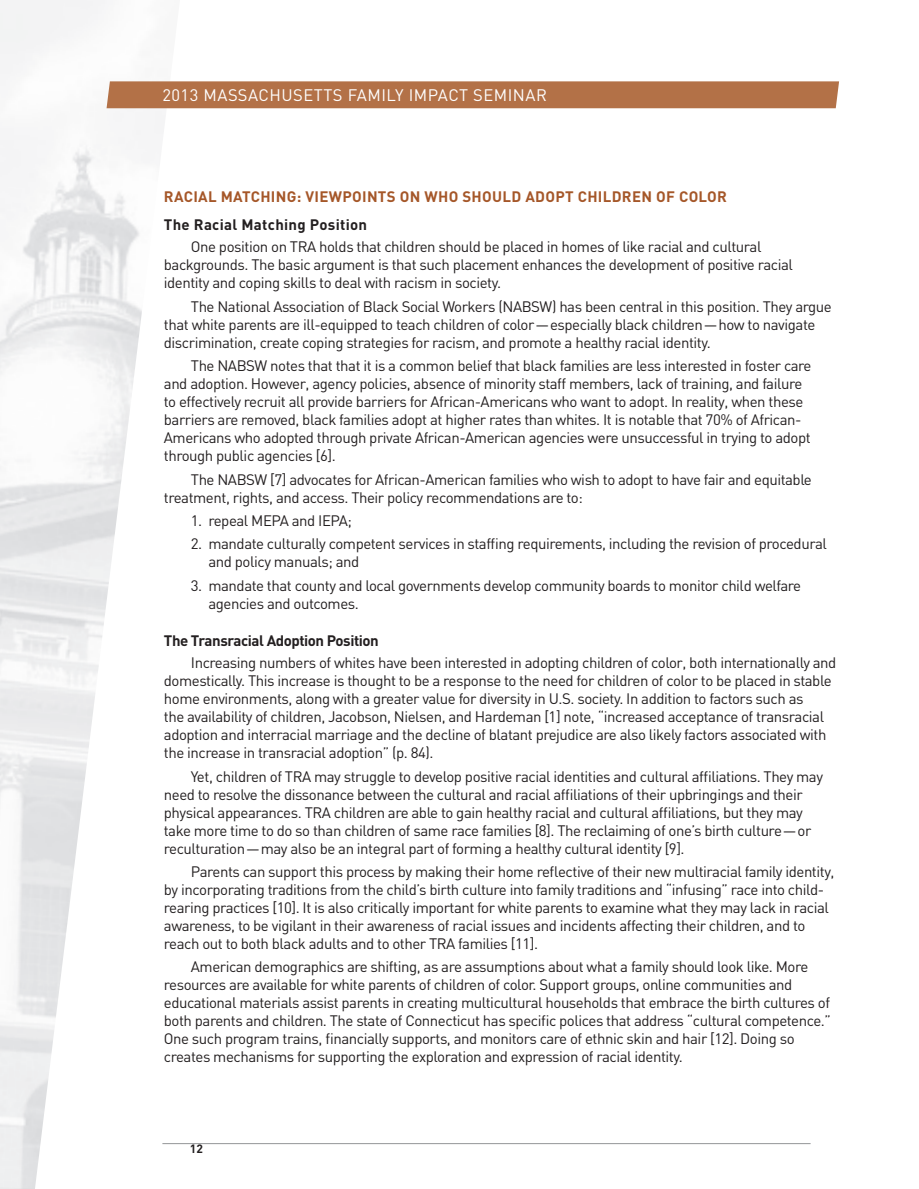
<style>
.page{position:relative;width:919px;height:1189px;background:#fff}
.page>*{position:absolute;margin:0;border:0;box-sizing:border-box;transform-origin:0 0}
.t1{font:16.5px "DIN";letter-spacing:.03em;color:#fff}
.t2{font:15px/18px "DIN";letter-spacing:-.03em;color:#231f20}
.t3{font:700 15px "DIN";letter-spacing:.02em;color:#a55729}
.t4{font:700 15px "DIN";letter-spacing:-.03em;color:#231f20}
.t5{font:700 15px "DIN";letter-spacing:.02em;color:#231f20}
.t6{font:700 12px "DIN";color:#231f20}
</style>
<div class="page">
<svg style="left:8px;top:0;width:228px;height:1189px"></svg>
<div style="left:107px;top:81px;width:732px;height:27px;background:#b37147"></div>
<hr style="left:162px;top:1143px;width:648px;height:1px;background:#939598">
<p class="t1" style="left:162px;top:85px;width:386px">2013 massachusetts family impact seminar</p>
<p class="t3" style="left:164px;top:187px;width:38px">RACIAL</p>
<p class="t3" style="left:221px;top:187px;width:104px">MATCHING : VIEWPOINTS</p>
<p class="t3" style="left:400px;top:187px;width:93px">ON WHO SHOUL</p>
<p class="t3" style="left:511px;top:187px;width:44px">D ADOPT</p>
<p class="t3" style="left:578px;top:187px;width:55px">CHILDREN</p>
<p class="t3" style="left:656px;top:187px;width:43px">OF COLOR</p>
<p class="t5" style="left:164px;top:215px;width:205px">The Racial Matching Position</p>
<p class="t2" style="left:191px;top:238px;width:109px">One position on TRA</p>
<p class="t2" style="left:164px;top:238px;width:630px;text-indent:155px">holds that children should be placed in homes of like racial and cultural backgrounds. The basic argument is that such placement enhances the development of positive racial identity and coping skills to deal with racism in society.</p>
<p class="t2" style="left:164px;top:297px;width:669px;text-indent:27px">The National Association of Black Social Workers (NABSW) has been central in this position. They argue that white parents are ill-equipped to teach children of color—especially black children—how to navigate discrimination, create coping strategies for racism, and promote a healthy racial identity.</p>
<p class="t2" style="left:164px;top:356px;width:649px;text-indent:27px">The NABSW notes that that it is a common belief that black families are less interested in foster care and adoption. However, agency policies, absence of minority staff members, lack of training, and failure to effectively recruit all provide barriers for African-Americans who want to adopt. I n reality, when these barriers are removed, black families adopt at higher rates than whites. It is notable that 70% of African-Americans who adopted through private African-American agencies were unsuccessful in trying to adopt through public agencies [6].</p>
<p class="t2" style="left:164px;top:470px;width:649px;text-indent:27px">The NABSW [7] advocates for African-American families who wish to adopt to have fair and equitable treatment, rights, and access. Their policy recommendations are to:</p>
<p class="t2" style="left:191px;top:511px;width:71px">1. repeal MEPA</p>
<p class="t2" style="left:292px;top:511px;width:35px">and IEPA</p>
<p class="t2" style="left:348px;top:511px;width:6px">;</p>
<p class="t2" style="left:208px;top:535px;width:620px;text-indent:-18px">2. mandate culturally competent services in staffing requirements, including the revision of procedural and policy manuals; and</p>
<p class="t2" style="left:208px;top:576px;width:594px;text-indent:-18px">3. mandate that county and local governments develop community boards to monitor child welfare agencies and outcomes.</p>
<p class="t4" style="left:164px;top:630px;width:216px">The Transracial Adoption Position</p>
<p class="t2" style="left:164px;top:653px;width:674px;text-indent:27px">I ncreasing numbers of whites have been interested in adopting children of color, both internationally and domestically. This increase is thought to be a response to the need for children of color to be placed in stable home environments, along with a greater value for diversity in U .S. society. I n addition to factors such as<br>the availability of children, Jacobson, N ielsen, and Hardeman [1] note, “increased acceptance of transracial adoption and interracial marriage and the decline of blatant prejudice are also likely factors associated with the increase in transracial adoption” (p. 84).</p>
<p class="t2" style="left:191px;top:767px;width:104px">Yet, children of TRA</p>
<p class="t2" style="left:164px;top:767px;width:661px;text-indent:150px">may struggle to develop positive racial identities and cultural affiliations. They may need to resolve the dissonance between the cultural and racial affiliations of their upbringings and their physical appearances. TRA</p>
<p class="t2" style="left:164px;top:803px;width:649px;text-indent:170px">children are able to gain healthy racial and cultural affiliations, but they may take more time to do so than children of same race families [8]. The reclaiming of one’s birth culture—or reculturation—may also be an integral part of forming a healthy cultural identity [9].</p>
<p class="t2" style="left:164px;top:862px;width:672px;text-indent:27px">Parents can support this process by making their home reflective of their new multiracial family identity, by incorporating traditions from the child’s birth culture into family traditions and “infusing” race into child&shy;rearing practices [10]. It is also critically important for white parents to examine what they may lack in racial awareness, to be vigilant in their awareness of racial issues and incidents affecting their children, and to reach out to both black adults and to other TRA</p>
<p class="t2" style="left:191px;top:931px;width:619px;line-height:23.4px;text-align:center">families [11].<br>American demographics are shifting, as are assumptions about what a family should look like. More</p>
<p class="t2" style="left:164px;top:976px;width:668px">resources are available for white parents of children of color. Support groups, online communities and educational materials assist parents in creating multicultural households that embrace the birth cultures of both parents and children. The state of Connecticut has specific polices that address “cultural competence.” One such program trains, financially supports, and monitors care of ethnic skin and hair [12]. Doing so creates mechanisms for supporting the exploration and expression of racial identity.</p>
<p class="t6" style="left:190px;top:1140px;width:15px">12</p>
</div>
